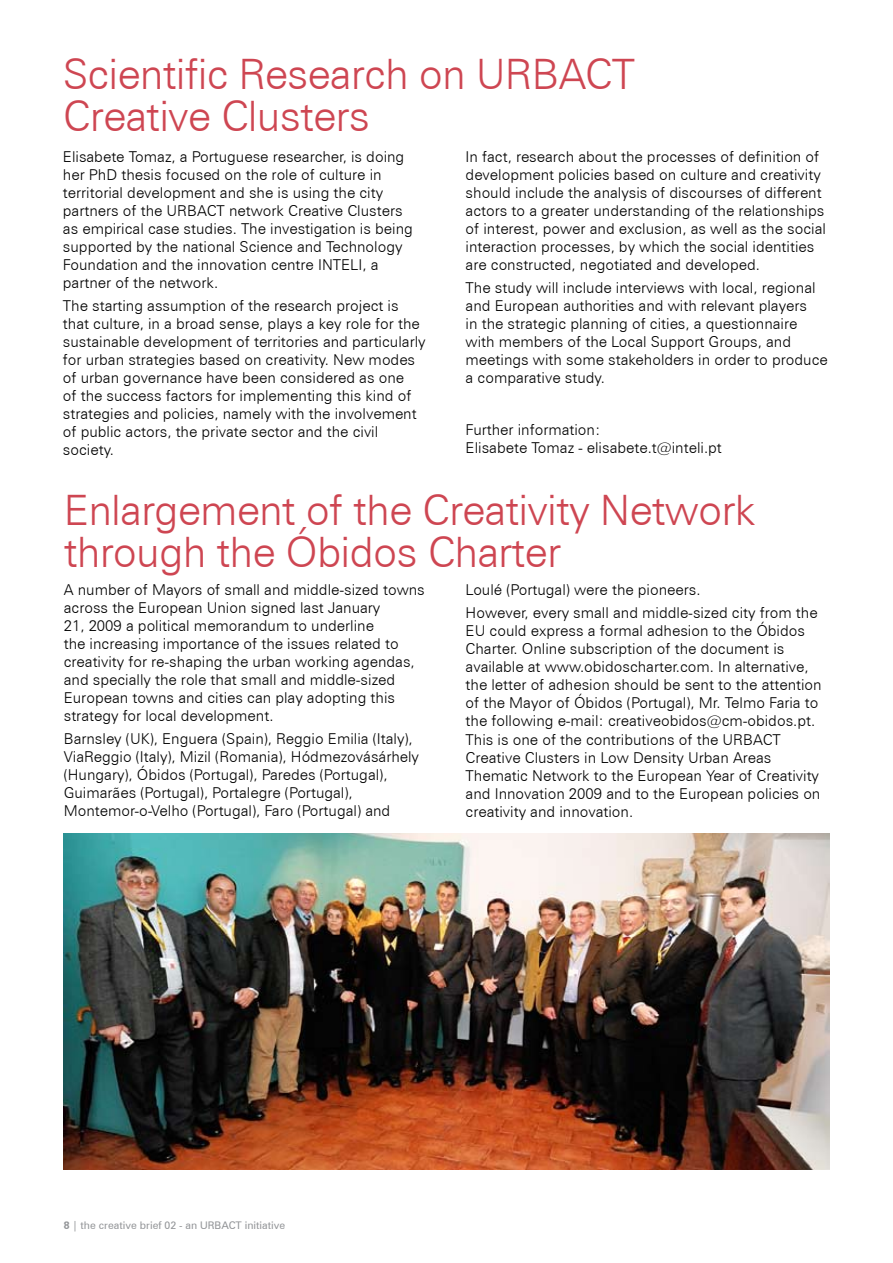
<style>
.page{position:relative;width:893px;height:1263px;background:#fff}
.page>*{position:absolute;margin:0;border:0;box-sizing:border-box;transform-origin:0 0}
.t1{font:300 42px/42px "Zurich BT";letter-spacing:-.02em;color:#ce4652}
.t2{font:300 15px/18px "Zurich BT";color:#000}
.t3{font:10.5px "Zurich BT";color:#939598}
</style>
<div class="page">
<img style="left:64px;top:833px;width:765px;height:336px">
<h1 class="t1" style="left:63px;top:53px;width:573px">Scientific Research on URBACT<br>Creative Clusters</h1>
<p class="t2" style="left:63px;top:147px;width:351px">Elisabete Tomaz, a Portuguese researcher, is doing her PhD thesis focused on the role of culture in territorial development and she is using the city partners of the URBACT network Creative Clusters as empirical case studies. The investigation is being supported by the national Science and Technology Foundation and the innovation centre INTELI, a partner of the network.</p>
<p class="t2" style="left:63px;top:297px;width:364px">The starting assumption of the research project is that culture, in a broad sense, plays a key role for the sustainable development of territories and particularly for urban strategies based on creativity. New modes of urban governance have been considered as one<br>of the success factors for implementing this kind of strategies and policies, namely with the involvement of public actors, the private sector and the civil society.</p>
<p class="t2" style="left:466px;top:147px;width:362px">In fact, research about the processes of definition of development policies based on culture and creativity should include the analysis of discourses of different actors to a greater understanding of the relationships of interest, power and exclusion, as well as the social interaction processes, by which the social identities are constructed, negotiated and developed.</p>
<p class="t2" style="left:466px;top:279px;width:364px">The study will include interviews with local, regional and European authorities and with relevant players<br>in the strategic planning of cities, a questionnaire with members of the Local Support Groups, and meetings with some stakeholders in order to produce a comparative study.</p>
<p class="t2" style="left:466px;top:421px;width:258px">Further information:<br>Elisabete Tomaz - elisabete.t@inteli.pt</p>
<h1 class="t1" style="left:64px;top:489px;width:693px">Enlargement of the Creativity Network through the Óbidos Charter</h1>
<p class="t2" style="left:64px;top:580px;width:363px">A number of Mayors of small and middle-sized towns across the European Union signed last January<br>21, 2009 a political memorandum to underline<br>the increasing importance of the issues related to creativity for re-shaping the urban working agendas, and specially the role that small and middle-sized European towns and cities can play adopting this strategy for local development.</p>
<p class="t2" style="left:64px;top:729px;width:357px">Barnsley (UK), Enguera (Spain), Reggio Emilia (Italy), ViaReggio (Italy), Mizil (Romania), Hódmezovásárhely (Hungary), Óbidos (Portugal), Paredes (Portugal), Guimarães (Portugal), Portalegre (Portugal), Montemor-o-Velho (Portugal), Faro (Portugal) and</p>
<p class="t2" style="left:466px;top:577px;width:353px;line-height:23.1px">Loulé (Portugal) were the pioneers.<br>However, every small and middle-sized city from the</p>
<p class="t2" style="left:466px;top:621px;width:358px">EU could express a formal adhesion to the Óbidos Charter. Online subscription of the document is available at www.obidoscharter.com. In alternative, the letter of adhesion should be sent to the attention of the Mayor of Óbidos (Portugal), Mr. Telmo Faria to the following e-mail: creativeobidos@cm-obidos.pt.</p>
<p class="t2" style="left:466px;top:731px;width:356px">This is one of the contributions of the URBACT Creative Clusters in Low Density Urban Areas Thematic Network to the European Year of Creativity and Innovation 2009 and to the European policies on creativity and innovation.</p>
<p class="t3" style="left:72px;top:1219px;width:214px">| the creative brief 02 - an URBACT initiative</p>
</div>
